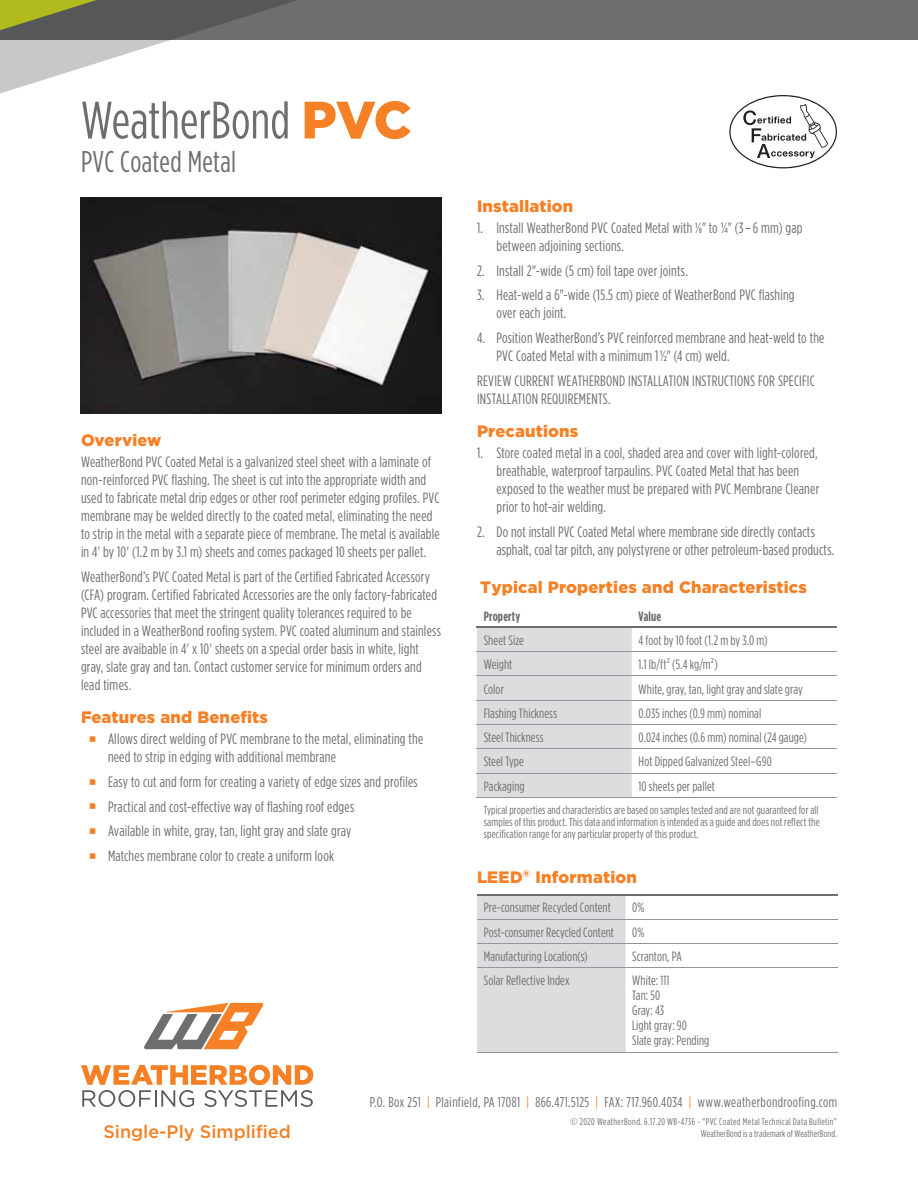
<style>
.page{position:relative;width:918px;height:1188px;background:#fff}
.page>*{position:absolute;margin:0;border:0;box-sizing:border-box;transform-origin:0 0}
.t1{font:52.5px "Gotham Condensed";color:#6d6e70}
.t2{font:30px "Gotham Condensed";letter-spacing:.01em;color:#6d6e70}
.t3{font:500 18px "Gotham";color:#f58025}
.t4{font:900 16.5px "Gotham";letter-spacing:.01em;color:#f58025}
.t5{font:15px/18px "Gotham Condensed";letter-spacing:.015em;color:#6d6e70}
.t6{font:14.25px "Gotham Condensed";letter-spacing:.025em;color:#6d6e70}
.t7{font:13.5px/15px "Gotham Condensed";letter-spacing:.01em;color:#6d6e70}
.t8{font:700 13.5px "Gotham Condensed";letter-spacing:.015em;color:#6d6e70}
.t9{font:11.7px/12px "Gotham Condensed";letter-spacing:.015em;color:#6d6e70;text-align:justify}
.t10{font:9.75px/11.7px "Gotham Condensed";letter-spacing:.035em;color:#6d6e70;text-align:right}
.s1{font-family:"Gotham";font-weight:900;color:#f58025}
.s2{font-weight:500;font-size:7.5px}
.s3{color:#f58025}
.s4{font-family:"Gotham"}
</style>
<div class="page">
<div style="left:0;top:0;width:918px;height:40px;background:#6d6e70"></div>
<svg style="left:0;top:0;width:297px;height:94px"></svg>
<img style="left:81px;top:198px;width:360px;height:216px">
<div style="left:477px;top:628px;width:155px;height:169px;background:#dcddde"></div>
<hr style="left:477px;top:651px;width:360px;height:1px;background:#939598">
<hr style="left:477px;top:676px;width:360px;height:1px;background:#939598">
<hr style="left:477px;top:700px;width:360px;height:1px;background:#939598">
<hr style="left:477px;top:724px;width:360px;height:1px;background:#939598">
<hr style="left:477px;top:749px;width:360px;height:1px;background:#939598">
<hr style="left:477px;top:773px;width:360px;height:1px;background:#939598">
<hr style="left:477px;top:797px;width:360px;height:1px;background:#939598">
<hr style="left:477px;top:627px;width:360px;height:1px;background:#6d6e70">
<svg style="left:144px;top:1003px;width:120px;height:46px"></svg>
<svg style="left:81px;top:1065px;width:232px;height:42px"></svg>
<div style="left:477px;top:895px;width:149px;height:157px;background:#dcddde"></div>
<hr style="left:477px;top:919px;width:360px;height:1px;background:#939598">
<hr style="left:477px;top:943px;width:360px;height:1px;background:#939598">
<hr style="left:477px;top:967px;width:360px;height:1px;background:#939598">
<hr style="left:477px;top:894px;width:360px;height:1px;background:#6d6e70">
<hr style="left:477px;top:1052px;width:360px;height:1px;background:#939598">
<svg style="left:729px;top:95px;width:108px;height:73px"></svg>
<h1 class="t1" style="left:81px;top:101px;width:332px">WeatherBond <span class="s1">PVC</span></h1>
<h2 class="t2" style="left:81px;top:151px;width:157px">PVC Coated Metal</h2>
<p class="t4" style="left:81px;top:434px;width:82px">Overview</p>
<p class="t5" style="left:81px;top:454px;width:360px">WeatherBond PVC Coated Metal is a galvanized steel sheet with a laminate of non-reinforced PVC flashing. The sheet is cut into the appropriate width and used to fabricate metal drip edges or other roof perimeter edging profiles. PVC membrane may be welded directly to the coated metal, eliminating the need to strip in the metal with a separate piece of membrane. The metal is available in 4' by 10' (1.2 m by 3.1 m) sheets and comes packaged 10 sheets per pallet.</p>
<p class="t5" style="left:81px;top:569px;width:361px">WeatherBond’s PVC Coated Metal is part of the Certified Fabricated Accessory (CFA) program. Certified Fabricated Accessories are the only factory-fabricated PVC accessories that meet the stringent quality tolerances required to be included in a WeatherBond roofing system. PVC coated aluminum and stainless steel are avaibable in 4' x 10' sheets on a special order basis in white, light gray, slate gray and tan. Contact customer service for minimum orders and lead times.</p>
<p class="t4" style="left:81px;top:711px;width:188px">Features and Benefits</p>
<p class="t5" style="left:108px;top:732px;width:317px">Allows direct welding of PVC membrane to the metal, eliminating the need to strip in edging with additional membrane</p>
<p class="t5" style="left:108px;top:771px;width:311px;line-height:24.8px">Easy to cut and form for creating a variety of edge sizes and profiles Practical and cost-effective way of flashing roof edges<br>Available in white, gray, tan, light gray and slate gray<br>Matches membrane color to create a uniform look</p>
<p class="t4" style="left:477px;top:200px;width:98px">Installation</p>
<p class="t5" style="left:496px;top:220px;width:308px;text-indent:-20px">1. Install WeatherBond PVC Coated Metal with <sup>1</sup>⁄<span class="s2">8</span>" to ¼" (3–6 mm) gap between adjoining sections.</p>
<p class="t5" style="left:477px;top:263px;width:212px">2. Install 2"-wide (5 cm) foil tape over joints.</p>
<p class="t5" style="left:496px;top:288px;width:300px;text-indent:-20px">3. Heat-weld a 6"-wide (15.5 cm) piece of WeatherBond PVC flashing over each joint.</p>
<p class="t5" style="left:496px;top:331px;width:330px;text-indent:-20px">4. Position WeatherBond’s PVC reinforced membrane and heat-weld to the<br>PVC Coated Metal with a minimum 1½" (4 cm) weld.</p>
<p class="t5" style="left:477px;top:373px;width:339px">REVIEW CURRENT WEATHERBOND INSTALLATION INSTRUCTIONS FOR SPECIFIC<br>INSTALLATION REQUIREMENTS.</p>
<p class="t4" style="left:477px;top:425px;width:103px">Precautions</p>
<p class="t5" style="left:496px;top:446px;width:324px;text-indent:-20px">1. Store coated metal in a cool, shaded area and cover with light-colored, breathable, waterproof tarpaulins. PVC Coated Metal that has been exposed to the weather must be prepared with PVC Membrane Cleaner prior to hot-air welding.</p>
<p class="t5" style="left:496px;top:525px;width:339px;text-indent:-20px">2. Do not install PVC Coated Metal where membrane side directly contacts asphalt, coal tar pitch, any polystyrene or other petroleum-based products.</p>
<p class="t4" style="left:480px;top:581px;width:328px">Typical Properties and Characteristics</p>
<p class="t8" style="left:484px;top:611px;width:38px">Property</p>
<p class="t8" style="left:639px;top:611px;width:24px">Value</p>
<p class="t7" style="left:484px;top:634px;width:42px">Sheet Size</p>
<p class="t7" style="left:639px;top:634px;width:131px">4 foot by 10 foot (1.2 m by 3.0 m)</p>
<p class="t7" style="left:484px;top:659px;width:30px">Weight</p>
<p class="t7" style="left:639px;top:659px;width:81px">1.1 lb/ft2 (5.4 kg/m2)</p>
<p class="t7" style="left:484px;top:683px;width:22px">Color</p>
<p class="t7" style="left:639px;top:683px;width:166px">White, gray, tan, light gray and slate gray</p>
<p class="t7" style="left:484px;top:707px;width:75px">Flashing Thickness</p>
<p class="t7" style="left:639px;top:707px;width:124px">0.035 inches (0.9 mm) nominal</p>
<p class="t7" style="left:484px;top:732px;width:61px">Steel Thickness</p>
<p class="t7" style="left:639px;top:732px;width:170px">0.024 inches (0.6 mm) nominal (24 gauge)</p>
<p class="t7" style="left:484px;top:756px;width:42px">Steel Type</p>
<p class="t7" style="left:639px;top:756px;width:135px">Hot Dipped Galvanized Steel–G90</p>
<p class="t7" style="left:484px;top:780px;width:42px">Packaging</p>
<p class="t7" style="left:638px;top:780px;width:78px">10 sheets per pallet</p>
<p class="t9" style="left:484px;top:805px;width:338px">Typical properties and characteristics are based on samples tested and are not guaranteed for all samples of this product. This data and information is intended as a guide and does not reflect the specification range for any particular property of this product.</p>
<p class="t4" style="left:477px;top:871px;width:161px">LEED<sup>®</sup> Information</p>
<p class="t7" style="left:484px;top:902px;width:129px">Pre-consumer Recycled Content</p>
<p class="t7" style="left:632px;top:902px;width:14px">0%</p>
<p class="t7" style="left:484px;top:926px;width:132px">Post-consumer Recycled Content</p>
<p class="t7" style="left:632px;top:926px;width:14px">0%</p>
<p class="t7" style="left:484px;top:950px;width:105px">Manufacturing Location(s)</p>
<p class="t7" style="left:632px;top:950px;width:51px">Scranton, PA</p>
<p class="t7" style="left:484px;top:975px;width:87px">Solar Reflective Index</p>
<p class="t7" style="left:632px;top:975px;width:79px">White: 111<br>Tan: 50<br>Gray: 43<br>Light gray: 90<br>Slate gray: Pending</p>
<p class="t6" style="left:370px;top:1097px;width:469px">P.O. Box 251 <span class="s3">|</span> Plainfield, PA 17081 <span class="s3">|</span> 866.471.5125 <span class="s3">|</span> FAX: 717.960.4034 <span class="s3">|</span> www.weatherbondroofing.com</p>
<p class="t3" style="left:103px;top:1125px;width:189px">Single-Ply Simplified</p>
<p class="t10" style="left:570px;top:1117px;width:269px"><span class="s4">©</span> 2020 WeatherBond. 6.17.20 WB-4736 - “PVC Coated Metal Technical Data Bulletin”<br>WeatherBond is a trademark of WeatherBond.</p>
</div>
